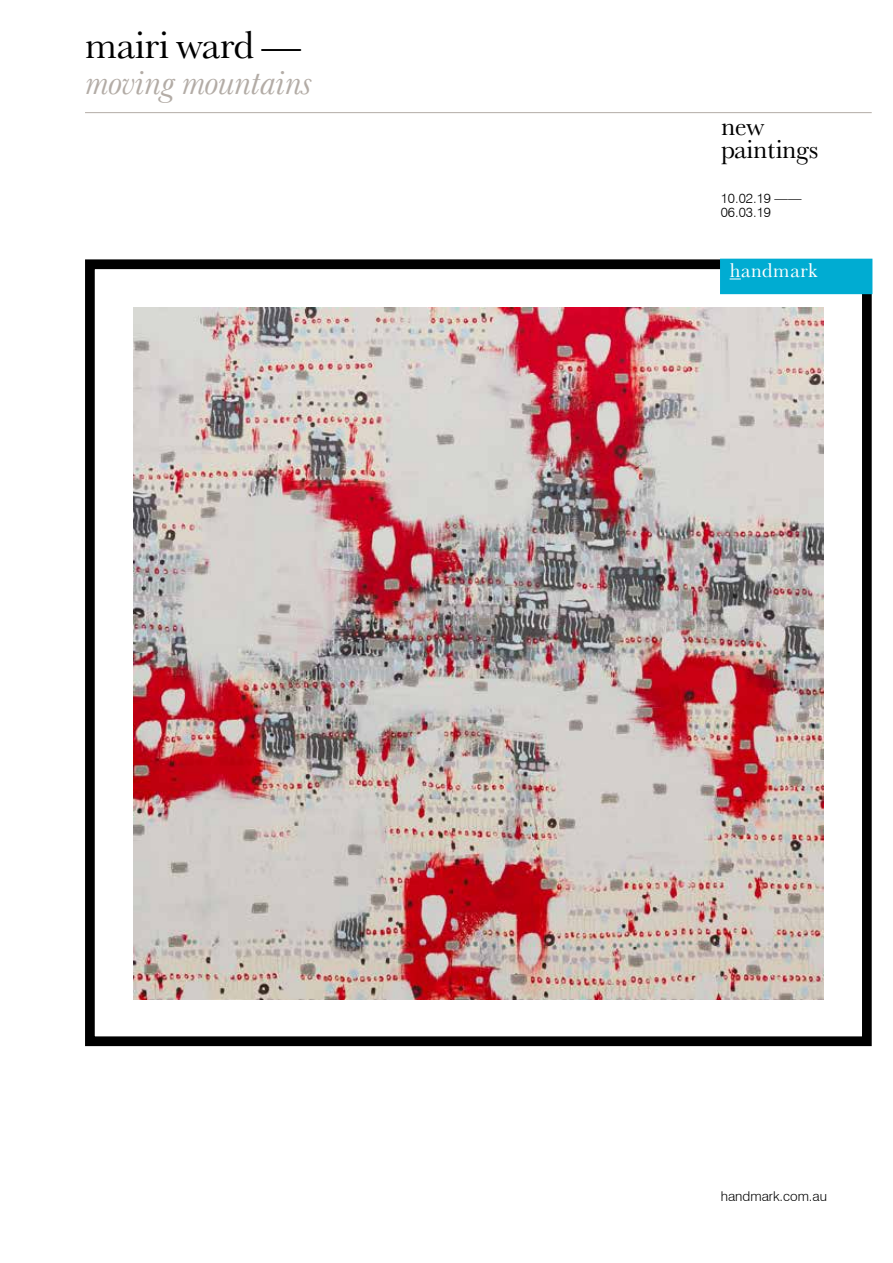
<style>
.page{position:relative;width:893px;height:1263px;background:#fff}
.page>*{position:absolute;margin:0;border:0;box-sizing:border-box;transform-origin:0 0}
.t1{font:39.6px "Baskerville No 2 BT";letter-spacing:-.04em;color:#000}
.t2{font:italic 36.6px "Baskerville No 2 BT";letter-spacing:-.04em;color:#b3aca6}
.t3{font:26.85px/22.5px "Baskerville No 2 BT";letter-spacing:-.04em;color:#000}
.t4{font:20.25px "Baskerville No 2 BT";color:#fff}
.t5{font:300 13.5px/13.5px "Swiss 721 BT";color:#000}
</style>
<div class="page">
<hr style="left:85px;top:112px;width:787px;height:1px;background:#b3aca6">
<img style="left:134px;top:308px;width:689px;height:692px">
<div style="left:85px;top:259px;width:787px;height:787px;border:10px solid #000"></div>
<div style="left:721px;top:259px;width:151px;height:34px;background:#00acd2"></div>
<div style="left:720px;top:259px;width:152px;height:35px;border:2px solid #00acd2"></div>
<h1 class="t1" style="left:84px;top:20px;width:218px">mairi ward —</h1>
<h2 class="t2" style="left:86px;top:60px;width:229px">moving mountains</h2>
<h3 class="t3" style="left:721px;top:114px;width:100px">new paintings</h3>
<p class="t5" style="left:721px;top:191px;width:82px">10.02.19 ——<br>06.03.19</p>
<h3 class="t4" style="left:730px;top:257px;width:90px">handmark</h3>
<p class="t5" style="left:721px;top:1189px;width:108px">handmark.com.au</p>
</div>
